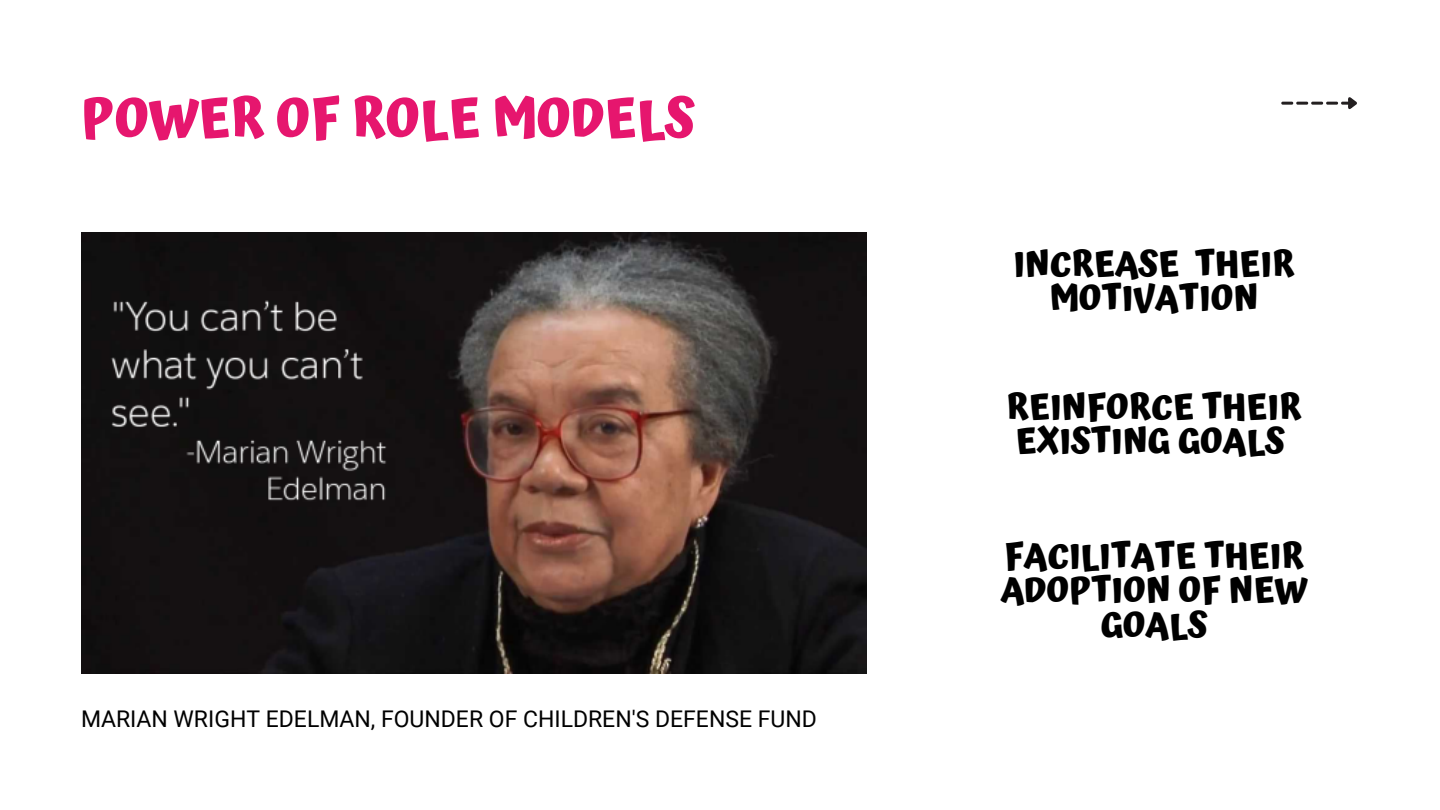
<style>
.page{position:relative;width:1440px;height:810px;background:#fff}
.page>*{position:absolute;margin:0;border:0;box-sizing:border-box;transform-origin:0 0}
.t1{font:700 53px "Atma";color:#e6166e}
.t2{font:700 35px/34.5px "Atma";color:#000;text-align:center}
.t3{font:23px "Roboto";color:#000}
</style>
<div class="page">
<svg style="left:1281px;top:97px;width:76px;height:13px"></svg>
<img style="left:81px;top:232px;width:785px;height:441px">
<h1 class="t1" style="left:81px;top:87px;width:615px">POWER OF ROLE MODELS</h1>
<p class="t3" style="left:81px;top:706px;width:737px">MARIAN WRIGHT EDELMAN, FOUNDER OF CHILDREN'S DEFENSE FUND</p>
<p class="t2" style="left:1013px;top:246px;width:283px">INCREASE THEIR<br>MOTIVATION</p>
<p class="t2" style="left:1006px;top:390px;width:297px;text-align:left">REINFORCE THEIR<br>EXISTING GOALS</p>
<p class="t2" style="left:1001px;top:539px;width:308px">FACILITATE THEIR<br>ADOPTION OF NEW<br>GOALS</p>
</div>
